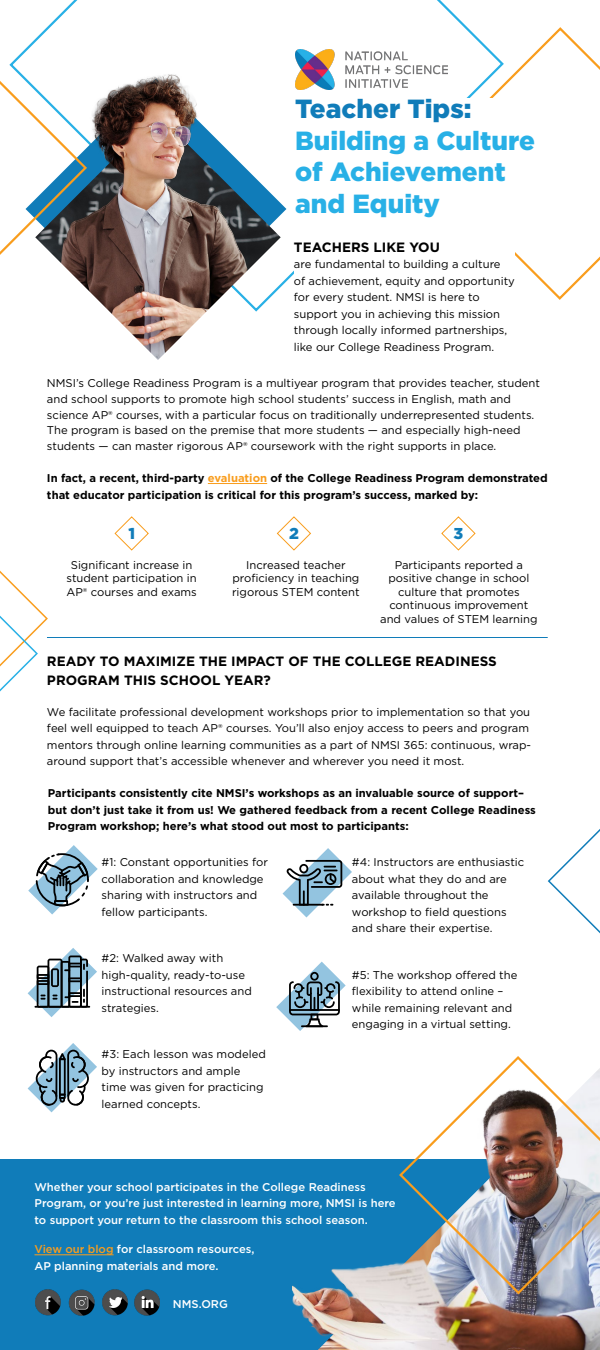
<style>
.page{position:relative;width:600px;height:1350px;background:#fff}
.page>*{position:absolute;margin:0;border:0;box-sizing:border-box;transform-origin:0 0}
.t1{font:900 26.25px/31.5px "Gotham";color:#28b0e6}
.t2{font:900 26.25px "Gotham";color:#107cb9}
.t3{font:900 15.75px "Gotham";color:#107cb9}
.t4{font:700 13.5px/19.5px "Gotham";color:#000}
.t5{font:11.25px/16.5px "Gotham";color:#000}
.t6{font:700 11.25px/16.5px "Gotham";color:#000}
.t7{font:500 11.25px/16.5px "Gotham";color:#fff}
.s1{color:#f99d1d}
</style>
<div class="page">
<svg style="left:505px;top:27px;width:95px;height:273px"></svg>
<svg style="left:40px;top:0;width:465px;height:282px"></svg>
<svg style="left:251px;top:79px;width:35px;height:208px"></svg>
<hr style="left:47px;top:637px;width:501px;height:1px;background:#107cb9">
<img style="left:89px;top:115px;width:192px;height:245px">
<img style="left:89px;top:71px;width:162px;height:183px">
<div style="left:295px;top:99px;width:265px;height:153px;background:#fff"></div>
<svg style="left:114px;top:516px;width:35px;height:35px"></svg>
<div style="left:294px;top:241px;width:221px;height:111px;background:#fff"></div>
<svg style="left:441px;top:516px;width:35px;height:35px"></svg>
<svg style="left:276px;top:516px;width:35px;height:35px"></svg>
<hr style="left:208px;top:483px;width:59px;height:1px;background:#f99d1d">
<div style="left:0;top:1160px;width:600px;height:190px;background:#107cb9"></div>
<svg style="left:0;top:34px;width:89px;height:257px"></svg>
<svg style="left:547px;top:829px;width:53px;height:105px"></svg>
<img style="left:36px;top:1289px;width:123px;height:27px">
<hr style="left:35px;top:1255px;width:79px;height:1px;background:#f99d1d">
<svg style="left:28px;top:845px;width:70px;height:70px"></svg>
<svg style="left:28px;top:948px;width:69px;height:69px"></svg>
<hr style="left:35px;top:1006px;width:55px;height:2px;background:#000">
<svg style="left:28px;top:1043px;width:69px;height:69px"></svg>
<svg style="left:283px;top:848px;width:69px;height:70px"></svg>
<hr style="left:293px;top:904px;width:30px;height:2px;background:#000">
<svg style="left:276px;top:962px;width:70px;height:69px"></svg>
<img style="left:293px;top:1159px;width:307px;height:191px">
<img style="left:397px;top:1056px;width:203px;height:240px">
<img style="left:295px;top:50px;width:153px;height:39px">
<svg style="left:0;top:570px;width:48px;height:122px"></svg>
<h1 class="t2" style="left:295px;top:94px;width:178px">Teacher Tips:</h1>
<h1 class="t1" style="left:295px;top:124px;width:241px">Building a Culture of Achievement and Equity</h1>
<p class="t4" style="left:294px;top:237px;width:147px">TEACHERS LIKE YOU</p>
<p class="t5" style="left:294px;top:256px;width:222px">are fundamental to building a culture<br>of achievement, equity and opportunity for every student. NMSI is here to support you in achieving this mission through locally informed partnerships, like our College Readiness Program.</p>
<p class="t5" style="left:47px;top:375px;width:494px;line-height:15.8px">NMSI’s College Readiness Program is a multiyear program that provides teacher, student and school supports to promote high school students’ success in English, math and science AP® courses, with a particular focus on traditionally underrepresented students.<br>The program is based on the premise that more students — and especially high-need students — can master rigorous AP® coursework with the right supports in place.</p>
<p class="t6" style="left:47px;top:470px;width:502px">In fact, a recent, third-party <span class="s1">evaluation</span> of the College Readiness Program demonstrated that educator participation is critical for this program’s success, marked by:</p>
<h2 class="t3" style="left:454px;top:525px;width:11px">3</h2>
<h2 class="t3" style="left:128px;top:525px;width:8px">1</h2>
<h2 class="t3" style="left:289px;top:525px;width:11px">2</h2>
<p class="t5" style="left:67px;top:558px;width:132px;line-height:13.5px;text-align:center">Significant increase in student participation in<br>AP® courses and exams</p>
<p class="t5" style="left:232px;top:558px;width:129px;line-height:13.5px;text-align:center">Increased teacher proficiency in teaching rigorous STEM content</p>
<p class="t5" style="left:380px;top:558px;width:159px;line-height:13.5px;text-align:center">Participants reported a positive change in school culture that promotes continuous improvement and values of STEM learning</p>
<p class="t4" style="left:47px;top:651px;width:451px">READY TO MAXIMIZE THE IMPACT OF THE COLLEGE READINESS<br>PROGRAM THIS SCHOOL YEAR?</p>
<p class="t5" style="left:47px;top:703px;width:486px">We facilitate professional development workshops prior to implementation so that you feel well equipped to teach AP® courses. You’ll also enjoy access to peers and program mentors through online learning communities as a part of NMSI 365: continuous, wrap&shy;around support that’s accessible whenever and wherever you need it most.</p>
<p class="t6" style="left:48px;top:785px;width:489px">Participants consistently cite NMSI’s workshops as an invaluable source of support– but don’t just take it from us! We gathered feedback from a recent College Readiness<br>Program workshop; here’s what stood out most to participants:</p>
<p class="t5" style="left:102px;top:854px;width:168px">#1: Constant opportunities for collaboration and knowledge sharing with instructors and fellow participants.</p>
<p class="t5" style="left:102px;top:950px;width:152px">#2: Walked away with high-quality, ready-to-use instructional resources and strategies.</p>
<p class="t5" style="left:102px;top:1046px;width:166px">#3: Each lesson was modeled by instructors and ample time was given for practicing learned concepts.</p>
<p class="t5" style="left:352px;top:854px;width:174px">#4: Instructors are enthusiastic about what they do and are available throughout the workshop to field questions and share their expertise.</p>
<p class="t5" style="left:352px;top:966px;width:167px">#5: The workshop offered the flexibility to attend online – while remaining relevant and engaging in a virtual setting.</p>
<p class="t7" style="left:35px;top:1178px;width:363px">Whether your school participates in the College Readiness<br>Program, or you’re just interested in learning more, NMSI is here to support your return to the classroom this school season.</p>
<p class="t7" style="left:35px;top:1241px;width:222px"><span class="s1">View our blog</span> for classroom resources,<br>AP planning materials and more.</p>
<p class="t7" style="left:173px;top:1295px;width:56px">NMS.ORG</p>
</div>
